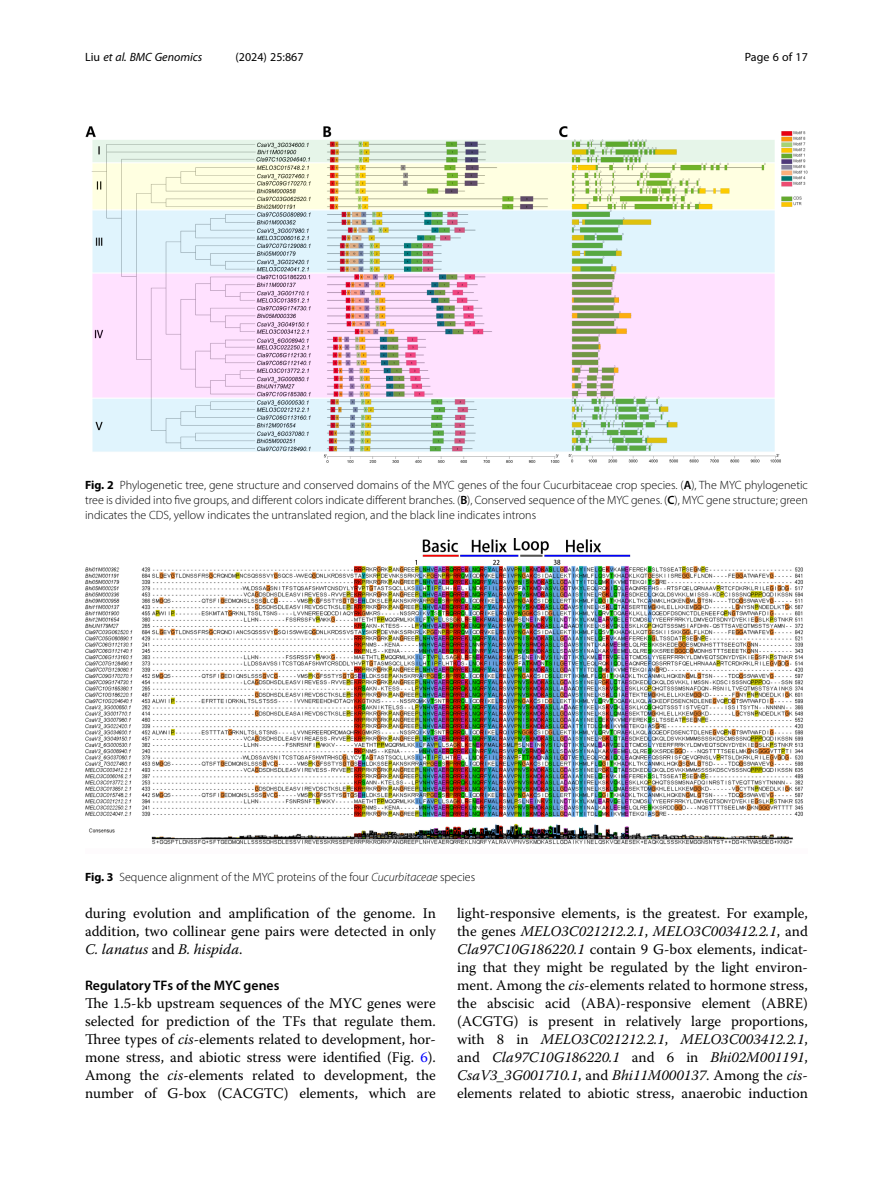
<style>
.page{position:relative;width:893px;height:1191px;background:#fff}
.page>*{position:absolute;margin:0;border:0;box-sizing:border-box;transform-origin:0 0}
.Body_Text{font:14.7px/18px "Warnock Pro";color:#000;text-align:justify}
.Head_2{font:600 13.8px "Myriad Pro";color:#000}
.Figure_Caption{font:300 12px/15px "Myriad Pro";color:#000;text-align:justify}
.t1{font:12px "Myriad Pro";color:#000}
.t2{font:italic 12px "Myriad Pro";color:#000}
.s1{font-style:normal}
.s2{font-weight:700}
.s3{font-weight:600}
.s4{font-style:italic}
.s5{color:#00f}
</style>
<div class="page">
<img style="left:85px;top:539px;width:718px;height:306px">
<img style="left:85px;top:126px;width:723px;height:336px">
<p class="t2" style="left:85px;top:50px;width:119px"><span class="s1">Liu</span> et al. BMC Genomics</p>
<p class="t1" style="left:235px;top:50px;width:70px">(2024) 25:867</p>
<p class="t1" style="left:745px;top:50px;width:65px">Page 6 of 17</p>
<p class="Figure_Caption" style="left:85px;top:478px;width:724px"><span class="s2">Fig. 2</span> Phylogenetic tree, gene structure and conserved domains of the MYC genes of the four Cucurbitaceae crop species. (<span class="s3">A</span>), The MYC phylogenetic tree is divided into five groups, and different colors indicate different branches. (<span class="s3">B</span>), Conserved sequence of the MYC genes. (<span class="s3">C</span>), MYC gene structure; green indicates the CDS, yellow indicates the untranslated region, and the black line indicates introns</p>
<p class="Figure_Caption" style="left:85px;top:869px;width:392px"><span class="s2">Fig. 3</span> Sequence alignment of the MYC proteins of the four <span class="s4">Cucurbitaceae</span> species</p>
<p class="Body_Text" style="left:85px;top:904px;width:352px">during evolution and amplification of the genome. In addition, two collinear gene pairs were detected in only <span class="s4">C. lanatus</span> and <span class="s4">B. hispida</span>.</p>
<p class="Head_2" style="left:85px;top:977px;width:196px">Regulatory TFs of the MYC genes</p>
<p class="Body_Text" style="left:85px;top:994px;width:352px">The 1.5-kb upstream sequences of the MYC genes were selected for prediction of the TFs that regulate them.<br>Three types of <span class="s4">cis</span>-elements related to development, hor&shy;mone stress, and abiotic stress were identified (Fig. <span class="s5">6</span>).<br>Among the <span class="s4">cis</span>-elements related to development, the number of G-box (CACGTC) elements, which are</p>
<p class="Body_Text" style="left:457px;top:904px;width:352px">light-responsive elements, is the greatest. For example, the genes <span class="s4">MELO3C021212.2.1</span>, <span class="s4">MELO3C003412.2.1</span>, and <span class="s4">Cla97C10G186220.1</span> contain 9 G-box elements, indicat&shy;ing that they might be regulated by the light environ&shy;ment. Among the <span class="s4">cis</span>-elements related to hormone stress, the abscisic acid (ABA)-responsive element (ABRE) (ACGTG) is present in relatively large proportions, with 8 in <span class="s4">MELO3C021212.2.1</span>, <span class="s4">MELO3C003412.2.1</span>, and <span class="s4">Cla97C10G186220.1</span> and 6 in <span class="s4">Bhi02M001191</span>, <span class="s4">CsaV3_3G001710.1</span>, and <span class="s4">Bhi11M000137</span>. Among the <span class="s4">cis&shy;</span>elements related to abiotic stress, anaerobic induction</p>
</div>
